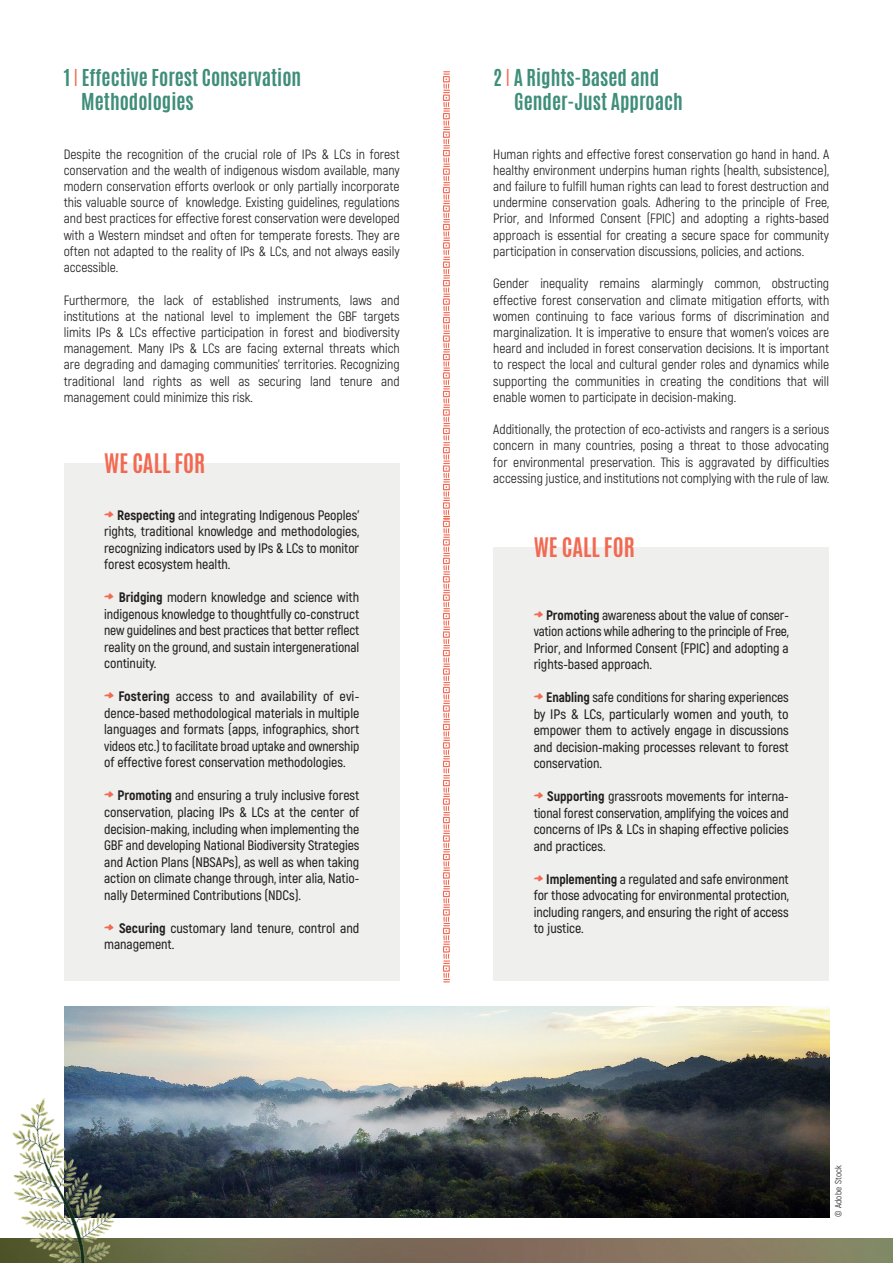
<style>
.page{position:relative;width:893px;height:1263px;background:#fff}
.page>*{position:absolute;margin:0;border:0;box-sizing:border-box;transform-origin:0 0}
.t1{font:700 22.5px "Antonio";color:#f26952}
.t2{font:700 19.5px/23.4px "Antonio";color:#3f8e7a}
.t3{font:600 13.8px/16.5px "Akrobat";letter-spacing:-.005em;color:#231f20;text-align:justify}
.t4{font:13.5px/16.2px "Akrobat";color:#231f20;text-align:justify}
.t5{font:9px "Akrobat";letter-spacing:.025em;color:#231f20}
.s1{font-weight:300;color:#f26952}
.s2{font-family:"Blow Brush";font-weight:400;color:#f26952}
.s3{font-weight:800}
</style>
<div class="page">
<div style="left:64px;top:463px;width:336px;height:517px;background:#eff0ee"></div>
<div style="left:493px;top:547px;width:336px;height:433px;background:#eff0ee"></div>
<img style="left:147px;top:1238px;width:746px;height:25px">
<svg style="left:443px;top:71px;width:7px;height:911px"></svg>
<img style="left:64px;top:1006px;width:765px;height:211px">
<img style="left:0;top:1092px;width:147px;height:171px">
<h2 class="t2" style="left:81px;top:67px;width:222px;text-indent:-17px">1 <span class="s1">I</span> Effective Forest Conservation<br>Methodologies</h2>
<h2 class="t2" style="left:514px;top:67px;width:170px;text-indent:-21px">2 <span class="s1">I</span> A Rights-Based and<br>Gender-Just Approach</h2>
<p class="t4" style="left:64px;top:146px;width:337px">Despite the recognition of the crucial role of IPs &amp; LCs in forest conservation and the wealth of indigenous wisdom available, many modern conservation efforts overlook or only partially incorporate this valuable source of knowledge. Existing guidelines, regulations and best practices for effective forest conservation were developed with a Western mindset and often for temperate forests. They are often not adapted to the reality of IPs &amp; LCs, and not always easily accessible.</p>
<p class="t4" style="left:64px;top:292px;width:337px">Furthermore, the lack of established instruments, laws and institutions at the national level to implement the GBF targets limits IPs &amp; LCs effective participation in forest and biodiversity management. Many IPs &amp; LCs are facing external threats which are degrading and damaging communities’ territories. Recognizing traditional land rights as well as securing land tenure and management could minimize this risk.</p>
<h1 class="t1" style="left:104px;top:446px;width:103px">WE CALL FOR</h1>
<p class="t3" style="left:104px;top:507px;width:257px"><span class="s2">&gt;</span> <span class="s3">Respecting</span> and integrating Indigenous Peoples’ rights, traditional knowledge and methodologies, recognizing indicators used by IPs &amp; LCs to monitor forest ecosystem health.</p>
<p class="t3" style="left:104px;top:589px;width:257px"><span class="s2">&gt;</span> <span class="s3">Bridging</span> modern knowledge and science with indigenous knowledge to thoughtfully co-construct new guidelines and best practices that better reflect reality on the ground, and sustain intergenerational continuity.</p>
<p class="t3" style="left:104px;top:688px;width:257px"><span class="s2">&gt;</span> <span class="s3">Fostering</span> access to and availability of evi&shy;dence-based methodological materials in multiple languages and formats (apps, infographics, short videos etc.) to facilitate broad uptake and ownership of effective forest conservation methodologies.</p>
<p class="t3" style="left:104px;top:787px;width:257px"><span class="s2">&gt;</span> <span class="s3">Promoting</span> and ensuring a truly inclusive forest conservation, placing IPs &amp; LCs at the center of decision-making, including when implementing the GBF and developing National Biodiversity Strategies and Action Plans (NBSAPs), as well as when taking action on climate change through, inter alia, Natio&shy;nally Determined Contributions (NDCs).</p>
<p class="t3" style="left:104px;top:919px;width:257px"><span class="s2">&gt;</span> <span class="s3">Securing</span> customary land tenure, control and management.</p>
<p class="t4" style="left:493px;top:146px;width:337px">Human rights and effective forest conservation go hand in hand. A healthy environment underpins human rights (health, subsistence), and failure to fulfill human rights can lead to forest destruction and undermine conservation goals. Adhering to the principle of Free, Prior, and Informed Consent (FPIC) and adopting a rights-based approach is essential for creating a secure space for community participation in conservation discussions, policies, and actions.</p>
<p class="t4" style="left:493px;top:275px;width:337px">Gender inequality remains alarmingly common, obstructing effective forest conservation and climate mitigation efforts, with women continuing to face various forms of discrimination and marginalization. It is imperative to ensure that women’s voices are heard and included in forest conservation decisions. It is important to respect the local and cultural gender roles and dynamics while supporting the communities in creating the conditions that will enable women to participate in decision-making.</p>
<p class="t4" style="left:493px;top:421px;width:337px">Additionally, the protection of eco-activists and rangers is a serious concern in many countries, posing a threat to those advocating for environmental preservation. This is aggravated by difficulties accessing justice, and institutions not complying with the rule of law.</p>
<h1 class="t1" style="left:534px;top:530px;width:103px">WE CALL FOR</h1>
<p class="t3" style="left:534px;top:607px;width:257px"><span class="s2">&gt;</span> <span class="s3">Promoting</span> awareness about the value of conser&shy;vation actions while adhering to the principle of Free, Prior, and Informed Consent (FPIC) and adopting a rights-based approach.</p>
<p class="t3" style="left:534px;top:689px;width:257px"><span class="s2">&gt;</span> <span class="s3">Enabling</span> safe conditions for sharing experiences by IPs &amp; LCs, particularly women and youth, to empower them to actively engage in discussions and decision-making processes relevant to forest conservation.</p>
<p class="t3" style="left:534px;top:788px;width:257px"><span class="s2">&gt;</span> <span class="s3">Supporting</span> grassroots movements for interna&shy;tional forest conservation, amplifying the voices and concerns of IPs &amp; LCs in shaping effective policies and practices.</p>
<p class="t3" style="left:534px;top:871px;width:257px"><span class="s2">&gt;</span> <span class="s3">Implementing</span> a regulated and safe environment for those advocating for environmental protection, including rangers, and ensuring the right of access to justice.</p>
<p class="t5" style="left:833px;top:1217px;width:54px;rotate:-90deg">© Adobe Stock</p>
</div>
